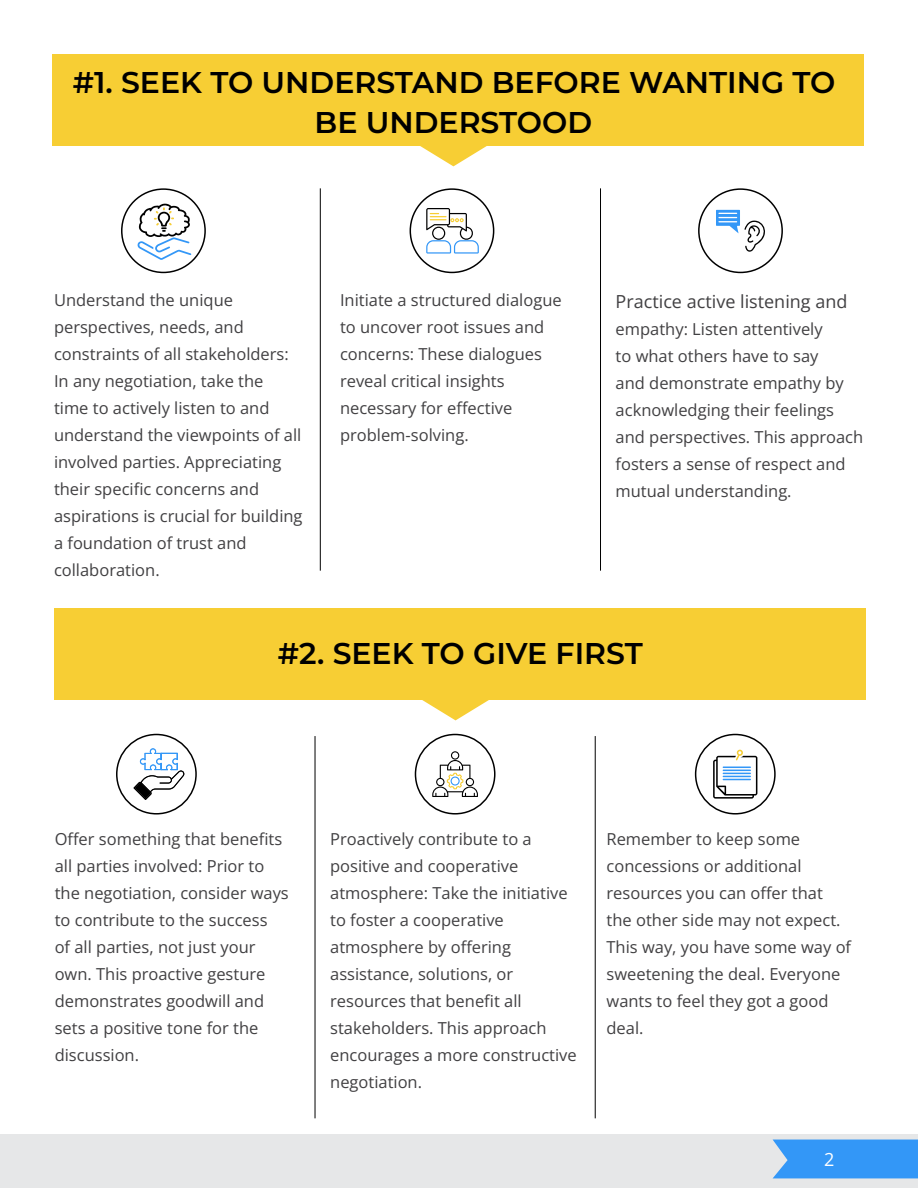
<style>
.page{position:relative;width:918px;height:1188px;background:#fff}
.page>*{position:absolute;margin:0;border:0;box-sizing:border-box;transform-origin:0 0}
.t1{font:600 30px/40.2px "Montserrat";color:#000;text-align:center}
.t2{font:18px "Open Sans Regular 400 100";color:#414042}
.t3{font:18px "Open Sans Regular 400 100";color:#fff}
.t4{font:16.5px/27px "Open Sans Regular 400 100";color:#414042}
</style>
<div class="page">
<div style="left:53px;top:54px;width:811px;height:91px;background:#f7ce34"></div>
<svg style="left:419px;top:145px;width:69px;height:21px"></svg>
<div style="left:55px;top:608px;width:811px;height:91px;background:#f7ce34"></div>
<svg style="left:421px;top:699px;width:69px;height:21px"></svg>
<div style="left:0;top:1134px;width:918px;height:54px;background:#e6e7e8"></div>
<div style="left:773px;top:1140px;width:145px;height:38px;background:#3397f7"></div>
<hr style="left:320px;top:188px;width:1px;height:383px;background:#000">
<hr style="left:315px;top:736px;width:1px;height:382px;background:#000">
<hr style="left:600px;top:188px;width:1px;height:383px;background:#000">
<hr style="left:595px;top:736px;width:1px;height:382px;background:#000">
<div style="left:121px;top:188px;width:85px;height:85px;border:2px solid #000;border-radius:50%"></div>
<svg style="left:137px;top:203px;width:54px;height:57px"></svg>
<div style="left:410px;top:188px;width:84px;height:85px;border:2px solid #000;border-radius:50%"></div>
<svg style="left:426px;top:208px;width:53px;height:46px"></svg>
<div style="left:698px;top:188px;width:85px;height:85px;border:2px solid #000;border-radius:50%"></div>
<svg style="left:716px;top:210px;width:49px;height:42px"></svg>
<div style="left:415px;top:734px;width:81px;height:81px;border:2px solid #000;border-radius:50%"></div>
<svg style="left:432px;top:751px;width:46px;height:46px"></svg>
<div style="left:695px;top:734px;width:81px;height:81px;border:2px solid #000;border-radius:50%"></div>
<svg style="left:713px;top:749px;width:44px;height:50px"></svg>
<div style="left:116px;top:734px;width:81px;height:81px;border:2px solid #000;border-radius:50%"></div>
<svg style="left:133px;top:748px;width:52px;height:52px"></svg>
<h1 class="t1" style="left:73px;top:61px;width:764px">#1. SEEK TO UNDERSTAND BEFORE WANTING TO<br>BE UNDERSTOOD</h1>
<p class="t4" style="left:54px;top:286px;width:250px">Understand the unique perspectives, needs, and constraints of all stakeholders:<br>In any negotiation, take the<br>time to actively listen to and understand the viewpoints of all involved parties. Appreciating their specific concerns and aspirations is crucial for building a foundation of trust and collaboration.</p>
<p class="t4" style="left:340px;top:286px;width:223px">Initiate a structured dialogue to uncover root issues and concerns: These dialogues reveal critical insights necessary for effective problem-solving.</p>
<p class="t2" style="left:616px;top:289px;width:233px">Practice active listening and</p>
<p class="t4" style="left:616px;top:315px;width:249px">empathy: Listen attentively<br>to what others have to say<br>and demonstrate empathy by acknowledging their feelings and perspectives. This approach fosters a sense of respect and mutual understanding.</p>
<h1 class="t1" style="left:278px;top:633px;width:366px">#2. SEEK TO GIVE FIRST</h1>
<p class="t4" style="left:55px;top:825px;width:236px">Offer something that benefits all parties involved: Prior to the negotiation, consider ways to contribute to the success<br>of all parties, not just your own. This proactive gesture demonstrates goodwill and sets a positive tone for the discussion.</p>
<p class="t4" style="left:330px;top:825px;width:248px">Proactively contribute to a positive and cooperative atmosphere: Take the initiative to foster a cooperative atmosphere by offering assistance, solutions, or resources that benefit all stakeholders. This approach encourages a more constructive negotiation.</p>
<p class="t4" style="left:607px;top:825px;width:246px">Remember to keep some concessions or additional resources you can offer that the other side may not expect.<br>This way, you have some way of sweetening the deal. Everyone wants to feel they got a good deal.</p>
<p class="t3" style="left:824px;top:1147px;width:12px">2</p>
</div>
